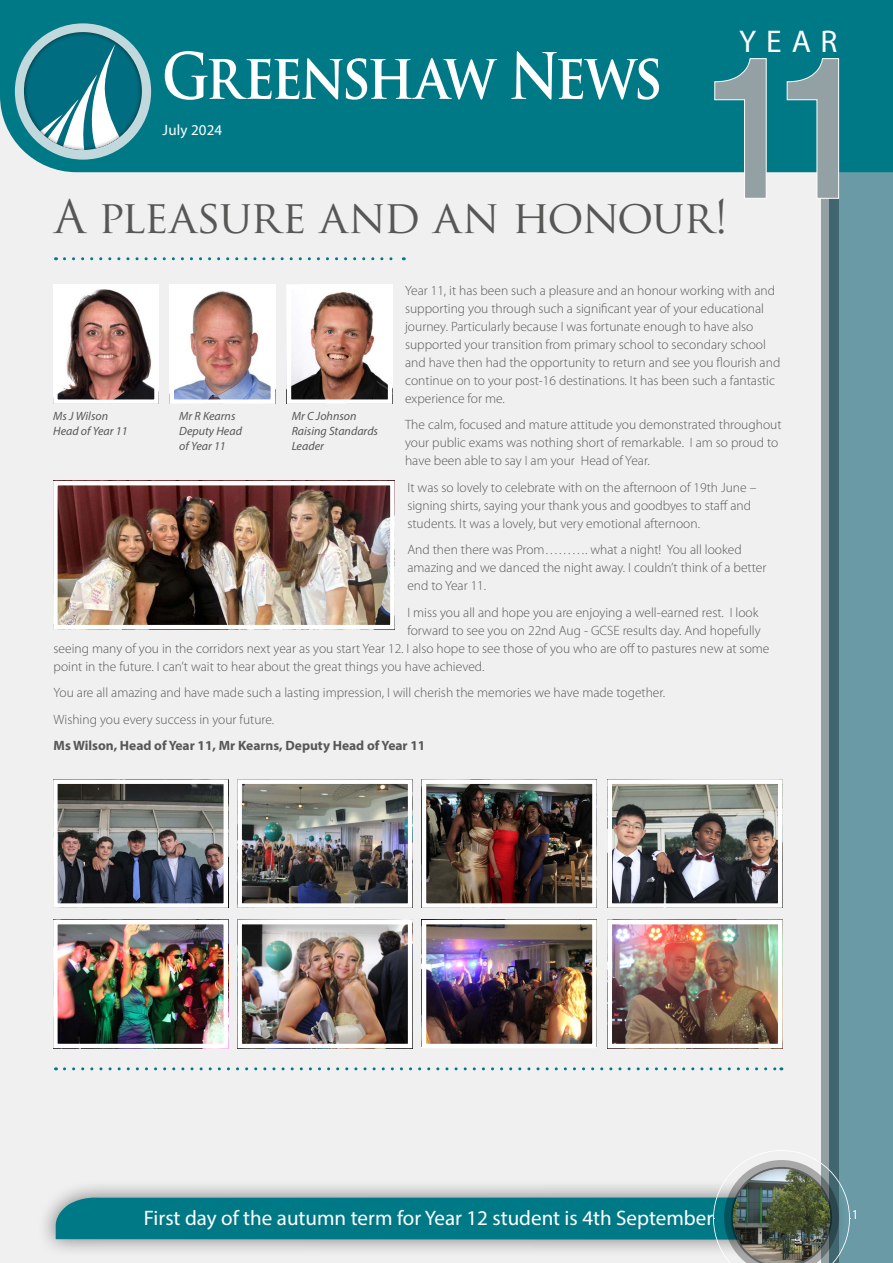
<style>
.page{position:relative;width:893px;height:1263px;background:#f0f0f1}
.page>*{position:absolute;margin:0;border:0;box-sizing:border-box;transform-origin:0 0}
.t1{font:700 62.1px "Trajan Pro";letter-spacing:-.06em;color:#fff;scale:.87 1}
.t2{font:45px "Trajan Pro";letter-spacing:-.035em;color:#575756}
.t3{font:31.5px "Myriad Pro";color:#fff}
.t4{font:21px "Myriad Pro";color:#fff}
.t5{font:15px "Myriad Pro";letter-spacing:.01em;color:#fff}
.t6{font:300 13.5px/18px "Myriad Pro";color:#575756}
.t7{font:700 13.5px "Myriad Pro";color:#575756}
.t8{font:13.5px "Myriad Pro";color:#fff}
.t9{font:italic 12px "Myriad Pro";color:#575756}
</style>
<div class="page">
<div style="left:37px;top:1178px;width:811px;height:80px;background:#000;opacity:.5"></div>
<div style="left:822px;top:6px;width:17px;height:1257px;background:#93a1a4"></div>
<div style="left:829px;top:172px;width:64px;height:1091px;background:#699aa5"></div>
<div style="left:0;top:0;width:893px;height:172px;background:#007987"></div>
<svg style="left:15px;top:23px;width:136px;height:137px"></svg>
<div style="left:11px;top:21px;width:144px;height:130px;background:#000;opacity:.75"></div>
<svg style="left:64px;top:257px;width:340px;height:3px"></svg>
<svg style="left:64px;top:1067px;width:718px;height:3px"></svg>
<svg style="left:56px;top:1150px;width:794px;height:113px"></svg>
<div style="left:719px;top:1158px;width:123px;height:105px;background:#000;opacity:.4"></div>
<img style="left:292px;top:290px;width:95px;height:109px">
<div style="left:287px;top:285px;width:105px;height:119px;border:4px solid #fff"></div>
<svg style="left:714px;top:58px;width:125px;height:141px"></svg>
<img style="left:58px;top:290px;width:96px;height:109px">
<div style="left:53px;top:285px;width:106px;height:119px;border:4px solid #fff"></div>
<img style="left:58px;top:486px;width:332px;height:138px">
<div style="left:53px;top:481px;width:342px;height:148px;border:4px solid #fff"></div>
<img style="left:58px;top:784px;width:165px;height:119px">
<div style="left:53px;top:779px;width:175px;height:129px;border:4px solid #fff"></div>
<img style="left:58px;top:925px;width:165px;height:118px">
<div style="left:53px;top:920px;width:175px;height:128px;border:4px solid #fff"></div>
<img style="left:242px;top:784px;width:165px;height:119px">
<div style="left:237px;top:779px;width:175px;height:129px;border:4px solid #fff"></div>
<img style="left:242px;top:925px;width:165px;height:118px">
<div style="left:237px;top:920px;width:175px;height:128px;border:4px solid #fff"></div>
<img style="left:427px;top:784px;width:165px;height:119px">
<div style="left:422px;top:779px;width:175px;height:129px;border:4px solid #fff"></div>
<img style="left:427px;top:925px;width:165px;height:118px">
<div style="left:422px;top:920px;width:175px;height:128px;border:4px solid #fff"></div>
<img style="left:613px;top:784px;width:164px;height:119px">
<div style="left:608px;top:779px;width:174px;height:129px;border:4px solid #fff"></div>
<img style="left:613px;top:925px;width:164px;height:118px">
<div style="left:608px;top:920px;width:174px;height:128px;border:4px solid #fff"></div>
<img style="left:174px;top:290px;width:96px;height:109px">
<div style="left:169px;top:285px;width:106px;height:119px;border:4px solid #fff"></div>
<h1 class="t1" style="left:162px;top:38px;width:577px">Greenshaw News</h1>
<p class="t5" style="left:163px;top:120px;width:61px">July 2024</p>
<h3 class="t3" style="left:739px;top:22px;width:100px">YEAR</h3>
<h2 class="t2" style="left:54px;top:188px;width:676px">A pleasure and an honour!</h2>
<p class="t6" style="left:405px;top:281px;width:377px">Year 11, it has been such a pleasure and an honour working with and supporting you through such a significant year of your educational journey. Particularly because I was fortunate enough to have also supported your transition from primary school to secondary school and have then had the opportunity to return and see you flourish and continue on to your post-16 destinations. It has been such a fantastic experience for me.</p>
<p class="t6" style="left:405px;top:416px;width:378px">The calm, focused and mature attitude you demonstrated throughout your public exams was nothing short of remarkable. I am so proud to have been able to say I am your Head of Year.</p>
<p class="t6" style="left:407px;top:478px;width:351px">It was so lovely to celebrate with on the afternoon of 19th June – signing shirts, saying your thank yous and goodbyes to staff and students. It was a lovely, but very emotional afternoon.</p>
<p class="t6" style="left:407px;top:541px;width:361px">And then there was Prom………. what a night! You all looked amazing and we danced the night away. I couldn’t think of a better end to Year 11.</p>
<p class="t6" style="left:407px;top:603px;width:353px">I miss you all and hope you are enjoying a well-earned rest. I look</p>
<p class="t6" style="left:407px;top:621px;width:355px">forward to see you on 22nd Aug - GCSE results day. And hopefully</p>
<p class="t6" style="left:54px;top:639px;width:717px">seeing many of you in the corridors next year as you start Year 12. I also hope to see those of you who are off to pastures new at some</p>
<p class="t6" style="left:54px;top:657px;width:432px">point in the future. I can’t wait to hear about the great things you have achieved.</p>
<p class="t6" style="left:54px;top:679px;width:613px;line-height:26.5px">You are all amazing and have made such a lasting impression, I will cherish the memories we have made together.<br>Wishing you every success in your future.</p>
<p class="t7" style="left:54px;top:737px;width:373px">Ms Wilson, Head of Year 11, Mr Kearns, Deputy Head of Year 11</p>
<p class="t9" style="left:53px;top:409px;width:57px">Ms J Wilson</p>
<p class="t9" style="left:179px;top:409px;width:58px">Mr R Kearns</p>
<p class="t9" style="left:292px;top:409px;width:66px">Mr C Johnson</p>
<p class="t9" style="left:53px;top:424px;width:76px">Head of Year 11</p>
<p class="t9" style="left:179px;top:424px;width:64px">Deputy Head</p>
<p class="t9" style="left:292px;top:424px;width:88px">Raising Standards</p>
<p class="t9" style="left:179px;top:439px;width:48px">of Year 11</p>
<p class="t9" style="left:292px;top:439px;width:34px">Leader</p>
<h3 class="t4" style="left:144px;top:1205px;width:571px">First day of the autumn term for Year 12 student is 4th September</h3>
<p class="t8" style="left:852px;top:1206px;width:8px">1</p>
</div>
